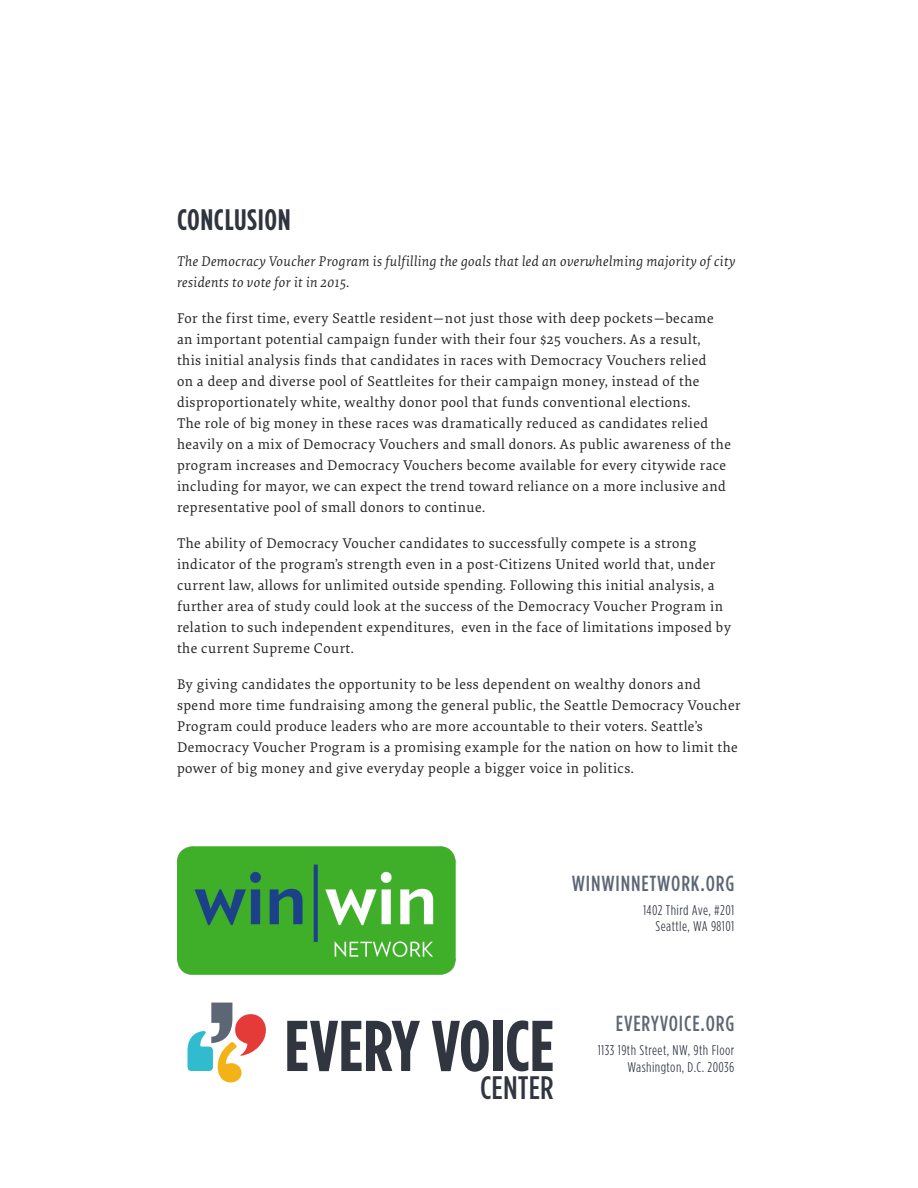
<style>
.page{position:relative;width:918px;height:1188px;background:#fff}
.page>*{position:absolute;margin:0;border:0;box-sizing:border-box;transform-origin:0 0}
.t1{font:500 31.2px "Gotham Cond S Sm";color:#30353f;scale:1.04 1}
.Body_Copy{font:700 28.5px "Gotham Cond S Sm";letter-spacing:.02em;color:#2f353f}
.t2{font:500 21px "Gotham Cond S Sm";letter-spacing:.04em;color:#5e6676}
.Body_Copy-2{font:14.7px/21px "Elena Basic";letter-spacing:.03em;color:#231f20}
.Body_Copy-3{font:italic 14.7px/21px "Elena Basic";letter-spacing:.03em;color:#231f20}
.t3{font:300 13.5px/16.5px "Gotham Cond S Sm";letter-spacing:.03em;color:#2f353f;text-align:right}
</style>
<div class="page">
<svg style="left:287px;top:1021px;width:133px;height:50px"></svg>
<svg style="left:432px;top:1020px;width:57px;height:52px"></svg>
<div style="left:493px;top:1021px;width:9px;height:50px;background:#313540"></div>
<svg style="left:507px;top:1020px;width:46px;height:51px"></svg>
<svg style="left:188px;top:1003px;width:78px;height:79px"></svg>
<img style="left:177px;top:846px;width:279px;height:128px">
<p class="Body_Copy" style="left:177px;top:202px;width:115px">CONCLUSION</p>
<p class="Body_Copy-3" style="left:177px;top:250px;width:560px">The Democracy Voucher Program is fulfilling the goals that led an overwhelming majority of city residents to vote for it in 2015.</p>
<p class="Body_Copy-2" style="left:177px;top:307px;width:555px">For the first time, every Seattle resident—not just those with deep pockets—became an important potential campaign funder with their four $25 vouchers. As a result,<br>this initial analysis finds that candidates in races with Democracy Vouchers relied<br>on a deep and diverse pool of Seattleites for their campaign money, instead of the disproportionately white, wealthy donor pool that funds conventional elections.<br>The role of big money in these races was dramatically reduced as candidates relied heavily on a mix of Democracy Vouchers and small donors. As public awareness of the program increases and Democracy Vouchers become available for every citywide race including for mayor, we can expect the trend toward reliance on a more inclusive and representative pool of small donors to continue.</p>
<p class="Body_Copy-2" style="left:177px;top:532px;width:556px">The ability of Democracy Voucher candidates to successfully compete is a strong indicator of the program’s strength even in a post-Citizens United world that, under current law, allows for unlimited outside spending. Following this initial analysis, a further area of study could look at the success of the Democracy Voucher Program in relation to such independent expenditures, even in the face of limitations imposed by the current Supreme Court.</p>
<p class="Body_Copy-2" style="left:177px;top:673px;width:565px">By giving candidates the opportunity to be less dependent on wealthy donors and spend more time fundraising among the general public, the Seattle Democracy Voucher Program could produce leaders who are more accountable to their voters. Seattle’s Democracy Voucher Program is a promising example for the nation on how to limit the power of big money and give everyday people a bigger voice in politics.</p>
<p class="t2" style="left:572px;top:870px;width:164px">WINWINNETWORK.ORG</p>
<p class="t3" style="left:643px;top:901px;width:93px">1402 Third Ave, #201<br>Seattle, WA 98101</p>
<h1 class="t1" style="left:480px;top:1069px;width:72px">CENTER</h1>
<p class="t2" style="left:616px;top:1011px;width:120px">EVERYVOICE.ORG</p>
<p class="t3" style="left:598px;top:1042px;width:138px">1133 19th Street, NW, 9th Floor<br>Washington, D.C. 20036</p>
</div>
